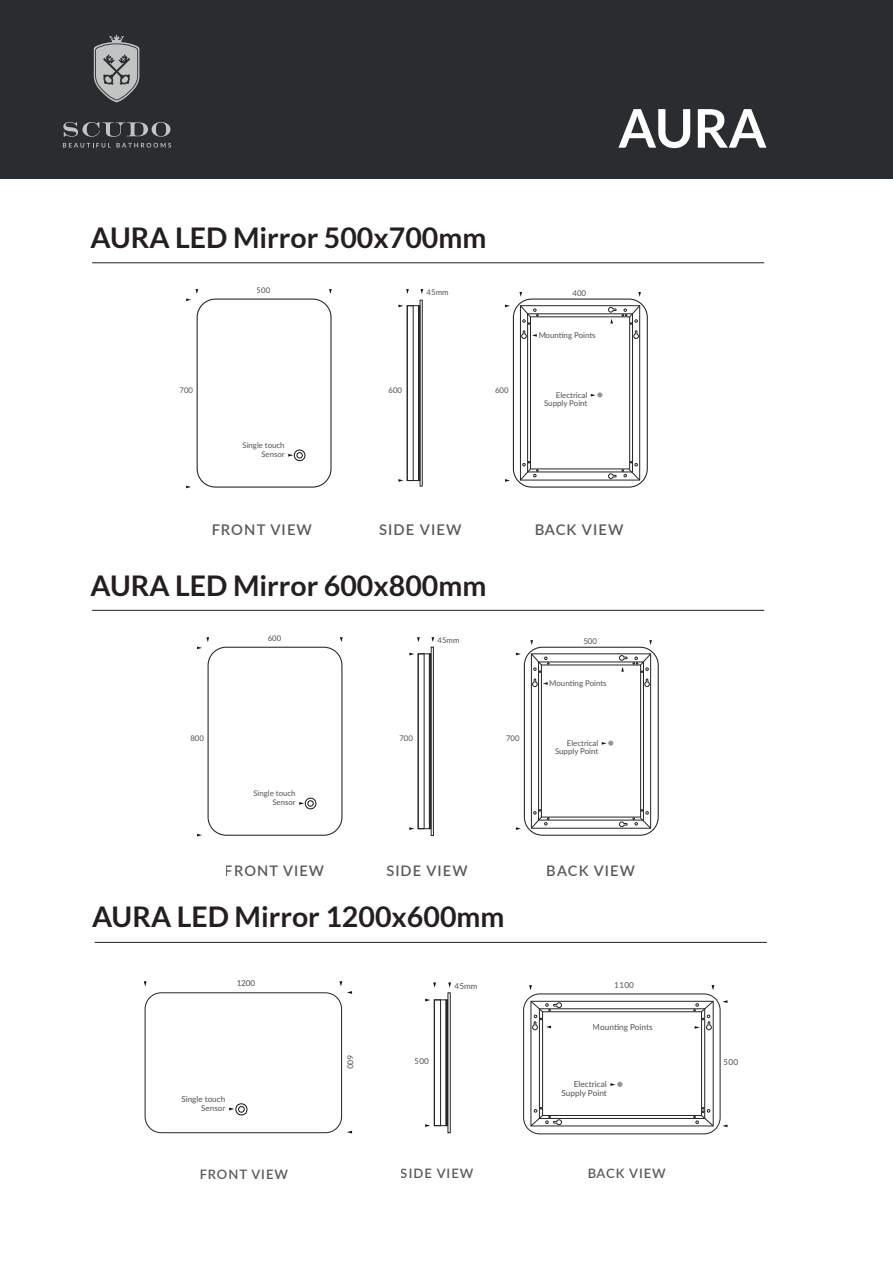
<style>
.page{position:relative;width:893px;height:1263px;background:#fff}
.page>*{position:absolute;margin:0;border:0;box-sizing:border-box;transform-origin:0 0}
.t1{font:700 53.4px "Lato";color:#fff}
.t2{font:700 28.5px "Lato";color:#231f20}
.t3{font:600 14.7px "Lato";letter-spacing:.075em;color:#0f1313}
.t4{font:600 14.55px "Lato";letter-spacing:.075em;color:#0f1313}
.t5{font:600 13.05px "Lato";letter-spacing:.075em;color:#0f1313}
.t6{font:500 8.25px/8.9px "Lato";color:#0f1313;text-align:right}
.t7{font:500 8.1px/9.1px "Lato";color:#0f1313;text-align:right}
.t8{font:500 7.95px/8.4px "Lato";color:#0f1313;text-align:right}
.t9{font:500 7.8px/8.7px "Lato";color:#0f1313;text-align:right}
</style>
<div class="page">
<div style="left:0;top:0;width:893px;height:178px;background:#292d2f"></div>
<hr style="left:92px;top:262px;width:672px;height:1px;background:#231f20">
<hr style="left:92px;top:610px;width:672px;height:1px;background:#231f20">
<hr style="left:95px;top:942px;width:672px;height:1px;background:#231f20">
<svg style="left:63px;top:143px;width:108px;height:5px"></svg>
<svg style="left:63px;top:122px;width:107px;height:15px"></svg>
<svg style="left:94px;top:35px;width:45px;height:67px"></svg>
<div style="left:513px;top:299px;width:135px;height:189px;border:1px solid #232526;border-radius:18px"></div>
<svg style="left:420px;top:289px;width:3px;height:5px"></svg>
<svg style="left:186px;top:289px;width:12px;height:12px"></svg>
<svg style="left:398px;top:479px;width:5px;height:3px"></svg>
<svg style="left:288px;top:450px;width:17px;height:11px"></svg>
<svg style="left:591px;top:393px;width:11px;height:4px"></svg>
<div style="left:197px;top:299px;width:135px;height:189px;border:1px solid #232526;border-radius:18px"></div>
<div style="left:520px;top:305px;width:120px;height:175px;border:1px solid #232526"></div>
<div style="left:407px;top:305px;width:6px;height:176px;border:1px solid #232526"></div>
<hr style="left:418px;top:305px;width:2px;height:176px;background:#232526">
<div style="left:420px;top:300px;width:2px;height:186px;border:1px solid #232526"></div>
<div style="left:527px;top:313px;width:106px;height:159px;border:1px solid #232526"></div>
<div style="left:530px;top:316px;width:100px;height:153px;border:1px solid #232526"></div>
<svg style="left:633px;top:330px;width:6px;height:9px"></svg>
<svg style="left:521px;top:330px;width:16px;height:9px"></svg>
<svg style="left:608px;top:305px;width:32px;height:19px"></svg>
<svg style="left:520px;top:305px;width:18px;height:19px"></svg>
<svg style="left:520px;top:461px;width:18px;height:20px"></svg>
<svg style="left:608px;top:461px;width:32px;height:20px"></svg>
<svg style="left:144px;top:981px;width:3px;height:5px"></svg>
<svg style="left:433px;top:982px;width:3px;height:6px"></svg>
<svg style="left:448px;top:982px;width:3px;height:6px"></svg>
<svg style="left:339px;top:981px;width:13px;height:13px"></svg>
<svg style="left:425px;top:1124px;width:5px;height:3px"></svg>
<svg style="left:229px;top:1103px;width:19px;height:13px"></svg>
<div style="left:145px;top:992px;width:197px;height:141px;border:1px solid #232526;border-radius:16px"></div>
<div style="left:434px;top:1000px;width:7px;height:126px;border:1px solid #232526"></div>
<hr style="left:446px;top:999px;width:2px;height:127px;background:#232526">
<div style="left:524px;top:647px;width:135px;height:189px;border:1px solid #232526;border-radius:18px"></div>
<svg style="left:340px;top:637px;width:3px;height:5px"></svg>
<svg style="left:417px;top:637px;width:3px;height:5px"></svg>
<svg style="left:431px;top:637px;width:3px;height:5px"></svg>
<svg style="left:197px;top:637px;width:12px;height:12px"></svg>
<svg style="left:409px;top:827px;width:5px;height:3px"></svg>
<svg style="left:649px;top:640px;width:3px;height:5px"></svg>
<svg style="left:299px;top:798px;width:17px;height:11px"></svg>
<svg style="left:602px;top:741px;width:11px;height:4px"></svg>
<div style="left:208px;top:647px;width:134px;height:189px;border:1px solid #232526;border-radius:18px"></div>
<div style="left:531px;top:653px;width:120px;height:175px;border:1px solid #232526"></div>
<div style="left:418px;top:654px;width:6px;height:175px;border:1px solid #232526"></div>
<hr style="left:429px;top:653px;width:2px;height:176px;background:#232526">
<div style="left:538px;top:662px;width:106px;height:158px;border:1px solid #232526"></div>
<div style="left:541px;top:665px;width:100px;height:152px;border:1px solid #232526"></div>
<svg style="left:619px;top:653px;width:32px;height:34px"></svg>
<svg style="left:531px;top:653px;width:18px;height:34px"></svg>
<svg style="left:531px;top:809px;width:18px;height:20px"></svg>
<svg style="left:619px;top:809px;width:32px;height:20px"></svg>
<div style="left:431px;top:647px;width:3px;height:189px;border:1px solid #232526"></div>
<div style="left:523px;top:993px;width:198px;height:141px;border:1px solid #232526;border-radius:16px"></div>
<svg style="left:529px;top:985px;width:3px;height:5px"></svg>
<svg style="left:610px;top:1082px;width:12px;height:5px"></svg>
<div style="left:531px;top:1001px;width:182px;height:125px;border:1px solid #232526"></div>
<div style="left:539px;top:1008px;width:166px;height:111px;border:1px solid #232526"></div>
<div style="left:542px;top:1011px;width:160px;height:105px;border:1px solid #232526"></div>
<svg style="left:694px;top:1107px;width:20px;height:19px"></svg>
<svg style="left:694px;top:1001px;width:20px;height:29px"></svg>
<svg style="left:530px;top:1001px;width:32px;height:29px"></svg>
<svg style="left:530px;top:1107px;width:32px;height:19px"></svg>
<h1 class="t1" style="left:618px;top:98px;width:150px">AURA</h1>
<h2 class="t2" style="left:91px;top:221px;width:397px">AURA LED Mirror 500x700mm</h2>
<p class="t9" style="left:257px;top:286px;width:15px">500</p>
<p class="t8" style="left:572px;top:289px;width:15px">400</p>
<p class="t9" style="left:427px;top:287px;width:23px">45mm</p>
<p class="t9" style="left:180px;top:385px;width:15px">700</p>
<p class="t9" style="left:388px;top:385px;width:15px">600</p>
<p class="t9" style="left:495px;top:385px;width:15px">600</p>
<p class="t9" style="left:243px;top:441px;width:44px">Single touch<br>Sensor</p>
<p class="t8" style="left:538px;top:330px;width:59px">Mounting Points</p>
<p class="t8" style="left:544px;top:390px;width:45px">Electrical<br>Supply Point</p>
<h3 class="t3" style="left:211px;top:519px;width:102px">FRONT VIEW</h3>
<h3 class="t3" style="left:379px;top:519px;width:84px">SIDE VIEW</h3>
<h3 class="t3" style="left:534px;top:519px;width:91px">BACK VIEW</h3>
<h2 class="t2" style="left:91px;top:569px;width:397px">AURA LED Mirror 600x800mm</h2>
<p class="t9" style="left:268px;top:634px;width:15px">600</p>
<p class="t8" style="left:583px;top:637px;width:15px">500</p>
<p class="t9" style="left:438px;top:635px;width:23px">45mm</p>
<p class="t9" style="left:190px;top:734px;width:15px">800</p>
<p class="t9" style="left:399px;top:734px;width:15px">700</p>
<p class="t9" style="left:506px;top:734px;width:15px">700</p>
<p class="t9" style="left:253px;top:789px;width:44px">Single touch<br>Sensor</p>
<p class="t8" style="left:549px;top:678px;width:59px">Mounting Points</p>
<p class="t8" style="left:555px;top:738px;width:45px">Electrical<br>Supply Point</p>
<h3 class="t4" style="left:225px;top:860px;width:101px">FRONT VIEW</h3>
<h3 class="t4" style="left:386px;top:860px;width:83px">SIDE VIEW</h3>
<h3 class="t4" style="left:547px;top:860px;width:90px">BACK VIEW</h3>
<h2 class="t2" style="left:92px;top:900px;width:414px">AURA LED Mirror 1200x600mm</h2>
<p class="t7" style="left:236px;top:978px;width:20px">1200</p>
<p class="t7" style="left:455px;top:981px;width:24px">45mm</p>
<p class="t7" style="left:181px;top:1094px;width:46px">Single touch<br>Sensor</p>
<p class="t7" style="left:355px;top:1055px;width:16px;rotate:90deg">600</p>
<p class="t7" style="left:415px;top:1056px;width:16px">500</p>
<p class="t7" style="left:615px;top:980px;width:20px">1100</p>
<p class="t6" style="left:593px;top:1022px;width:62px">Mounting Points</p>
<p class="t6" style="left:562px;top:1079px;width:47px">Electrical<br>Supply Point</p>
<h3 class="t5" style="left:199px;top:1165px;width:90px">FRONT VIEW</h3>
<h3 class="t5" style="left:401px;top:1164px;width:74px">SIDE VIEW</h3>
<h3 class="t5" style="left:587px;top:1164px;width:80px">BACK VIEW</h3>
<p class="t6" style="left:724px;top:1057px;width:16px">500</p>
</div>
